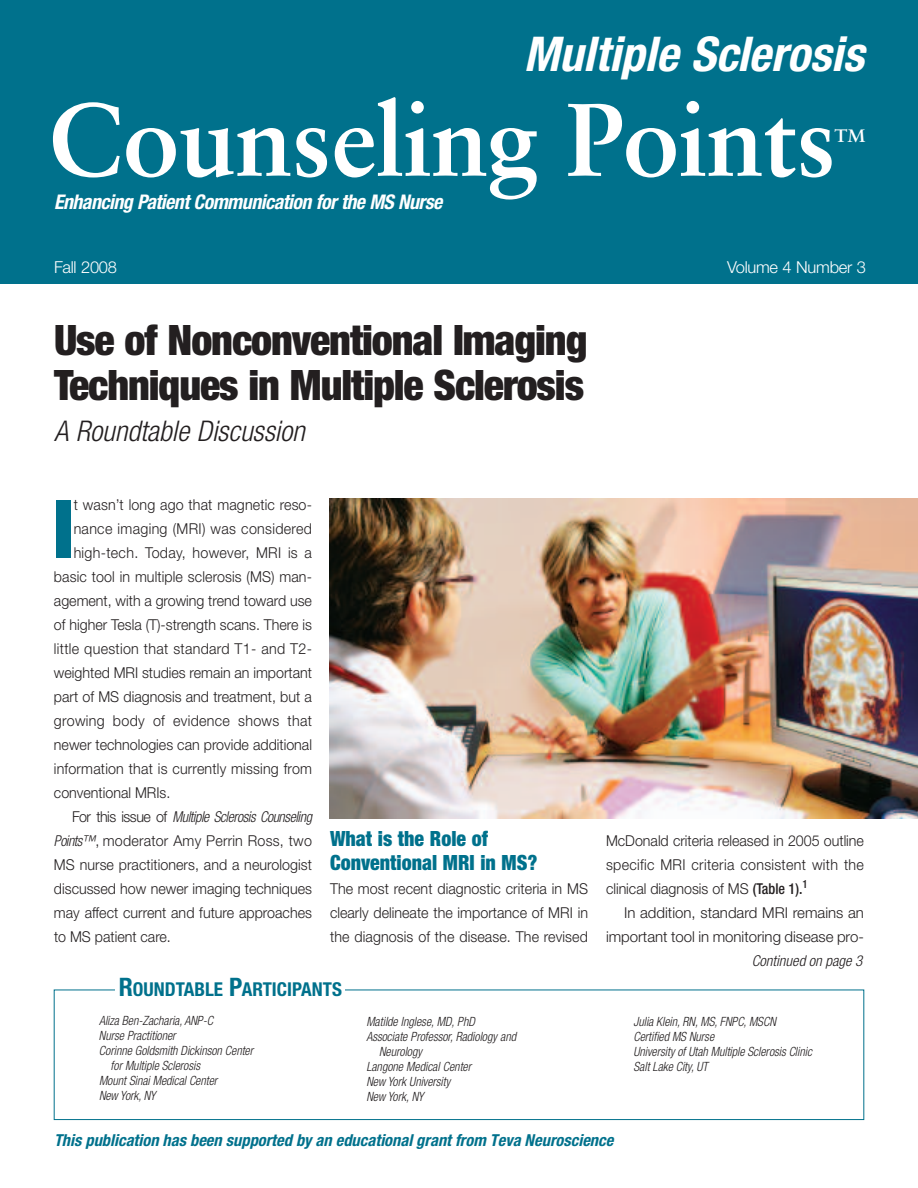
<style>
.page{position:relative;width:918px;height:1188px;background:#fff}
.page>*{position:absolute;margin:0;border:0;box-sizing:border-box;transform-origin:0 0}
.t1{font:700 103.35px "Sabon";color:#fff}
.t2{font:900 condensed 80.25px "Helvetica Neue";color:#00718c;scale:.95 1}
.t3{font:italic 700 condensed 48px "Helvetica Neue";color:#fff}
.t4{font:900 condensed 42px/45px "Helvetica Neue";letter-spacing:-.025em;color:#231f20}
.t5{font:italic 300 condensed 28.5px "Helvetica Neue";color:#231f20}
.t6{font:900 condensed 21px/24px "Helvetica Neue";color:#00718c;scale:.95 1}
.t7{font:italic 700 condensed 20.25px "Helvetica Neue";letter-spacing:-.025em;color:#fff}
.t8{font:700 condensed 19.2px "Helvetica Neue";color:#00718c}
.t9{font:700 18px "Sabon";color:#fff}
.t10{font:italic 700 condensed 16.5px "Helvetica Neue";color:#00718c}
.t11{font:300 16.5px "Helvetica Neue";letter-spacing:-.015em;color:#fff}
.t12{font:300 15px/24px "Helvetica Neue";color:#231f20;text-align:justify;scale:.95 1}
.t13{font:300 15px "Helvetica Neue";letter-spacing:.02em;color:#231f20;scale:.95 1}
.t14{font:300 15px/24px "Helvetica Neue";color:#231f20;text-align:right}
.t15{font:italic 300 condensed 15px "Helvetica Neue";letter-spacing:-.03em;color:#231f20;scale:.95 1}
.t16{font:italic 300 condensed 15px "Helvetica Neue";color:#231f20}
.t17{font:italic 300 condensed 12.75px/15px "Helvetica Neue";color:#231f20;scale:.95 1}
.s1{font-style:normal;font-stretch:normal}
.s2{font-style:italic;font-stretch:condensed}
.s3{font-size:25.5px}
.s4{font-weight:500;font-stretch:condensed}
</style>
<div class="page">
<div style="left:0;top:0;width:918px;height:284px;background:#00718c"></div>
<div style="left:54px;top:990px;width:810px;height:130px;border:1px solid #00718c"></div>
<div style="left:116px;top:971px;width:229px;height:42px;background:#fff"></div>
<img style="left:329px;top:498px;width:589px;height:321px">
<h3 class="t3" style="left:524px;top:37px;width:342px">Multiple Sclerosis</h3>
<h1 class="t1" style="left:49px;top:97px;width:789px">Counseling Points</h1>
<p class="t9" style="left:835px;top:129px;width:32px">TM</p>
<h3 class="t7" style="left:54px;top:195px;width:390px">Enhancing Patient Communication for the MS Nurse</h3>
<p class="t11" style="left:54px;top:257px;width:65px">Fall 2008</p>
<p class="t11" style="left:727px;top:257px;width:140px">Volume 4 Number 3</p>
<h3 class="t4" style="left:54px;top:317px;width:535px">Use of Nonconventional Imaging<br>Techniques in Multiple Sclerosis</h3>
<h3 class="t5" style="left:54px;top:421px;width:252px">A Roundtable Discussion</h3>
<h2 class="t2" style="left:54px;top:480px;width:22px">I</h2>
<p class="t12" style="left:74px;top:492px;width:252px">t wasn’t long ago that magnetic reso-</p>
<p class="t13" style="left:74px;top:519px;width:252px">nance imaging (MRI) was considered</p>
<p class="t13" style="left:74px;top:543px;width:252px">high-tech. Today, however, MRI is a</p>
<p class="t12" style="left:54px;top:564px;width:273px">basic tool in multiple sclerosis (MS) man-</p>
<p class="t12" style="left:54px;top:588px;width:273px">agement, with a growing trend toward use</p>
<p class="t12" style="left:54px;top:612px;width:273px">of higher Tesla (T)-strength scans. There is</p>
<p class="t13" style="left:54px;top:639px;width:273px">little question that standard T1- and T2-</p>
<p class="t12" style="left:54px;top:660px;width:273px">weighted MRI studies remain an important</p>
<p class="t12" style="left:54px;top:684px;width:273px">part of MS diagnosis and treatment, but a</p>
<p class="t13" style="left:54px;top:711px;width:273px">growing body of evidence shows that</p>
<p class="t12" style="left:54px;top:732px;width:273px">newer technologies can provide additional</p>
<p class="t12" style="left:54px;top:756px;width:273px">information that is currently missing from</p>
<p class="t12" style="left:54px;top:780px;width:124px">conventional MRIs.</p>
<p class="t15" style="left:72px;top:811px;width:254px"><span class="s1">For this issue of</span> Multiple Sclerosis Counseling</p>
<p class="t12" style="left:54px;top:828px;width:273px"><span class="s2">Points™</span>, moderator Amy Perrin Ross, two</p>
<p class="t12" style="left:54px;top:852px;width:273px">MS nurse practitioners, and a neurologist</p>
<p class="t12" style="left:54px;top:876px;width:273px">discussed how newer imaging techniques</p>
<p class="t12" style="left:54px;top:900px;width:273px">may affect current and future approaches</p>
<p class="t12" style="left:54px;top:924px;width:125px">to MS patient care.</p>
<h3 class="t6" style="left:330px;top:826px;width:220px">What is the Role of<br>Conventional MRI in MS?</h3>
<p class="t12" style="left:330px;top:876px;width:273px">The most recent diagnostic criteria in MS clearly delineate the importance of MRI in the diagnosis of the disease. The revised</p>
<p class="t8" style="left:119px;top:977px;width:225px"><span class="s3">R</span>OUNDTABLE <span class="s3">P</span>ARTICIPANTS</p>
<p class="t17" style="left:99px;top:1014px;width:122px">Aliza Ben-Zacharia, ANP-C</p>
<p class="t17" style="left:99px;top:1029px;width:82px">Nurse Practitioner</p>
<p class="t17" style="left:99px;top:1044px;width:164px">Corinne Goldsmith Dickinson Center</p>
<p class="t17" style="left:111px;top:1059px;width:96px">for Multiple Sclerosis</p>
<p class="t17" style="left:99px;top:1074px;width:126px">Mount Sinai Medical Center</p>
<p class="t17" style="left:99px;top:1089px;width:61px">New York, NY</p>
<p class="t17" style="left:366px;top:1015px;width:116px">Matilde Inglese, MD, PhD</p>
<p class="t17" style="left:366px;top:1030px;width:159px">Associate Professor, Radiology and</p>
<p class="t17" style="left:379px;top:1045px;width:47px">Neurology</p>
<p class="t17" style="left:366px;top:1060px;width:112px">Langone Medical Center</p>
<p class="t17" style="left:366px;top:1075px;width:90px">New York University</p>
<p class="t17" style="left:366px;top:1090px;width:62px">New York, NY</p>
<p class="t12" style="left:606px;top:828px;width:273px">McDonald criteria released in 2005 outline specific MRI criteria consistent with the clinical diagnosis of MS <span class="s4">(Table 1).</span><sup>1</sup></p>
<p class="t14" style="left:606px;top:900px;width:259px">In addition, standard MRI remains an important tool in monitoring disease pro-</p>
<p class="t16" style="left:752px;top:955px;width:112px">Continued on page 3</p>
<p class="t17" style="left:633px;top:1015px;width:189px">Julia Klein, RN, MS, FNPC, MSCN<br>Certified MS Nurse<br>University of Utah Multiple Sclerosis Clinic<br>Salt Lake City, UT</p>
<p class="t10" style="left:54px;top:1130px;width:565px">This publication has been supported by an educational grant from Teva Neuroscience</p>
</div>
